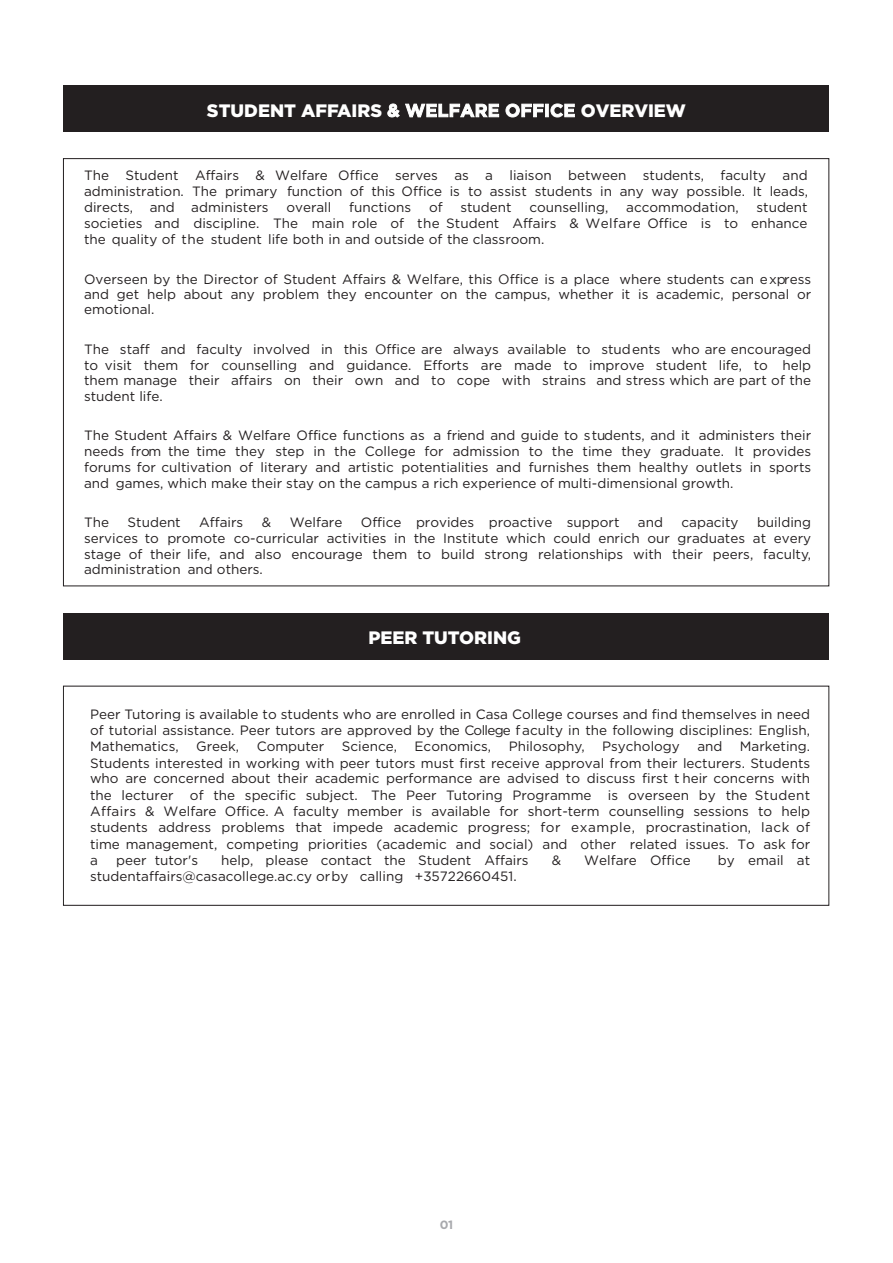
<style>
.page{position:relative;width:893px;height:1263px;background:#fff}
.page>*{position:absolute;margin:0;border:0;box-sizing:border-box;transform-origin:0 0}
.t1{font:900 18px "Gotham";color:#fff}
.t2{font:13.5px/16.2px "Gotham";color:#231f20;text-align:justify}
.t3{font:700 12px "Gotham";color:#a8a9ad}
.s1{font-weight:700}
</style>
<div class="page">
<div style="left:63px;top:612px;width:766px;height:47px;background:#231f20"></div>
<div style="left:63px;top:85px;width:766px;height:47px;background:#231f20"></div>
<div style="left:63px;top:686px;width:766px;height:220px;border:1px solid #231f20"></div>
<h1 class="t1" style="left:207px;top:98px;width:480px">STUDENT AFFAIRS <span class="s1">&amp; WELFARE OFFICE</span> OVERVIEW</h1>
<p class="t2" style="left:84px;top:167px;width:725px">The Student Affairs &amp; Welfare Office serves as a liaison between students, faculty and administration. The primary function of this Office is to assist students in any way possible. It leads, directs, and administers</p>
<p class="t2" style="left:286px;top:199px;width:47px">overall</p>
<p class="t2" style="left:349px;top:199px;width:64px">functions</p>
<p class="t2" style="left:429px;top:199px;width:15px">of</p>
<p class="t2" style="left:460px;top:199px;width:53px">student</p>
<p class="t2" style="left:529px;top:199px;width:81px">counselling,</p>
<p class="t2" style="left:626px;top:199px;width:114px">accommodation,</p>
<p class="t2" style="left:84px;top:199px;width:725px;text-indent:672px">student societies and discipline. The main role of the Student Affairs &amp; Welfare Office is to enhance the quality of the student life both in and outside of the classroom.</p>
<p class="t2" style="left:84px;top:271px;width:729px;line-height:15.3px">Overseen by the Director of Student Affairs &amp; Welfare, this Office is a place where students can express and get help about any problem they encounter on the campus, whether it is academic, personal or emotional.</p>
<p class="t2" style="left:84px;top:340px;width:729px">The staff and faculty involved in this Office are always available to students who are encouraged to visit them for counselling and guidance. Efforts are made to improve student life, to help them manage their affairs on their own and to cope with strains and stress which are part of the student life.</p>
<p class="t2" style="left:84px;top:427px;width:729px">The Student Affairs &amp; Welfare Office functions as a friend and guide to students, and it administers their needs from the time they step in the College for admission to the time they graduate. It provides forums for cultivation of literary and artistic potentialities and furnishes them healthy outlets in sports and games, which make their stay on the campus a rich experience of multi-dimensional growth.</p>
<p class="t2" style="left:84px;top:514px;width:27px">The</p>
<p class="t2" style="left:128px;top:514px;width:55px">Student</p>
<p class="t2" style="left:199px;top:514px;width:46px">Affairs</p>
<p class="t2" style="left:262px;top:514px;width:11px">&amp;</p>
<p class="t2" style="left:290px;top:514px;width:54px">Welfare</p>
<p class="t2" style="left:361px;top:514px;width:260px">Office provides proactive support</p>
<p class="t2" style="left:638px;top:514px;width:27px">and</p>
<p class="t2" style="left:681px;top:514px;width:58px">capacity</p>
<p class="t2" style="left:84px;top:514px;width:729px;line-height:15.8px;text-indent:673px">building services to promote co-curricular activities in the Institute which could enrich our graduates at every stage of their life, and also encourage them to build strong relationships with their peers, faculty, administration and others.</p>
<h1 class="t1" style="left:368px;top:625px;width:154px">PEER TUTORING</h1>
<p class="t2" style="left:90px;top:706px;width:722px">Peer Tutoring is available to students who are enrolled in Casa College courses and find themselves in need of tutorial assistance. Peer tutors are approved by the College faculty in the following disciplines: English, Mathematics,</p>
<p class="t2" style="left:90px;top:738px;width:722px;text-indent:650px">Marketing.<br>Students interested in working with peer tutors must first receive approval from their lecturers. Students who are concerned about their academic performance are advised to discuss first t heir concerns with the lecturer of the specific subject. The Peer Tutoring Programme is overseen by the Student Affairs &amp; Welfare Office. A faculty member is available for short-term counselling sessions to help students address problems that impede academic progress; for example, procrastination, lack of time management, competing priorities (academic and social) and other related issues. To ask for a</p>
<p class="t2" style="left:196px;top:738px;width:45px">Greek,</p>
<p class="t2" style="left:257px;top:738px;width:69px">Computer</p>
<p class="t2" style="left:342px;top:738px;width:57px">Science,</p>
<p class="t2" style="left:415px;top:738px;width:78px">Economics,</p>
<p class="t2" style="left:509px;top:738px;width:78px">Philosophy,</p>
<p class="t2" style="left:602px;top:738px;width:79px">Psychology</p>
<p class="t2" style="left:697px;top:738px;width:27px">and</p>
<p class="t2" style="left:116px;top:852px;width:83px">peer tutor's</p>
<p class="t2" style="left:221px;top:852px;width:309px">help, please contact the Student Affairs</p>
<p class="t2" style="left:552px;top:852px;width:11px">&amp;</p>
<p class="t2" style="left:584px;top:852px;width:108px">Welfare Office</p>
<p class="t2" style="left:718px;top:852px;width:94px">by email at</p>
<p class="t2" style="left:90px;top:868px;width:428px">studentaffairs@casacollege.ac.cy orby calling +35722660451.</p>
<p class="t3" style="left:440px;top:1217px;width:15px">01</p>
</div>
